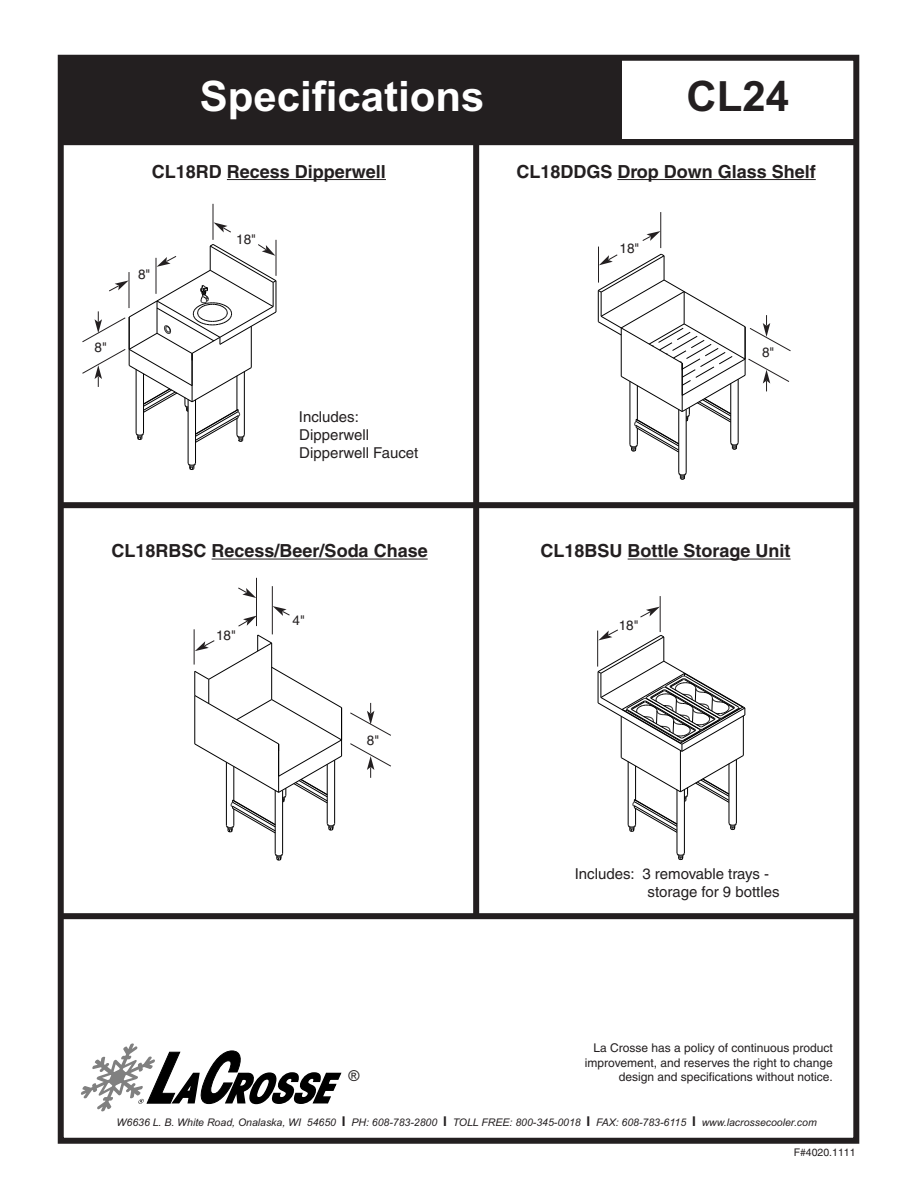
<style>
.page{position:relative;width:918px;height:1188px;background:#fff}
.page>*{position:absolute;margin:0;border:0;box-sizing:border-box;transform-origin:0 0}
.t1{font:700 42px "Arial";color:#fff}
.t2{font:700 42px "Arial";color:#231f20}
.t3{font:700 18px "Helvetica";color:#231f20}
.t4{font:15px/18px "Helvetica";color:#231f20}
.t5{font:15px "Arial";color:#231f20}
.t6{font:13.5px "Helvetica";color:#231f20}
.t7{font:12px/14.4px "Helvetica";color:#231f20;text-align:right}
.t8{font:italic 10.5px "Arial";color:#231f20}
.t9{font:10.5px "Helvetica";color:#231f20}
.s1{font-weight:700;font-style:normal;font-size:13.5px}
</style>
<div class="page">
<div style="left:58px;top:55px;width:801px;height:1089px;border:6px solid #231f20"></div>
<svg style="left:81px;top:1043px;width:261px;height:68px"></svg>
<div style="left:59px;top:502px;width:799px;height:6px;background:#231f20"></div>
<div style="left:60px;top:913px;width:799px;height:6px;background:#231f20"></div>
<div style="left:473px;top:56px;width:6px;height:862px;background:#231f20"></div>
<hr style="left:212px;top:559px;width:216px;height:1px;background:#231f20">
<hr style="left:628px;top:559px;width:163px;height:1px;background:#231f20">
<hr style="left:617px;top:179px;width:199px;height:1px;background:#231f20">
<hr style="left:679px;top:410px;width:1px;height:63px;background:#000">
<hr style="left:686px;top:410px;width:1px;height:63px;background:#000">
<svg style="left:679px;top:473px;width:8px;height:7px"></svg>
<hr style="left:598px;top:247px;width:1px;height:36px;background:#231f20">
<hr style="left:660px;top:212px;width:1px;height:36px;background:#231f20">
<svg style="left:642px;top:231px;width:19px;height:10px"></svg>
<svg style="left:598px;top:254px;width:193px;height:199px"></svg>
<hr style="left:684px;top:790px;width:1px;height:63px;background:#000">
<hr style="left:677px;top:790px;width:1px;height:63px;background:#000">
<svg style="left:677px;top:853px;width:8px;height:7px"></svg>
<svg style="left:640px;top:607px;width:20px;height:10px"></svg>
<svg style="left:597px;top:630px;width:149px;height:203px"></svg>
<hr style="left:282px;top:790px;width:1px;height:64px;background:#000">
<hr style="left:275px;top:790px;width:1px;height:64px;background:#000">
<svg style="left:275px;top:854px;width:8px;height:7px"></svg>
<hr style="left:194px;top:629px;width:1px;height:36px;background:#231f20">
<svg style="left:238px;top:616px;width:18px;height:10px"></svg>
<svg style="left:238px;top:588px;width:18px;height:10px"></svg>
<svg style="left:273px;top:606px;width:17px;height:10px"></svg>
<svg style="left:194px;top:634px;width:148px;height:200px"></svg>
<svg style="left:350px;top:743px;width:41px;height:35px"></svg>
<svg style="left:350px;top:703px;width:41px;height:33px"></svg>
<hr style="left:256px;top:578px;width:1px;height:48px;background:#231f20">
<hr style="left:272px;top:586px;width:1px;height:48px;background:#231f20">
<hr style="left:660px;top:596px;width:1px;height:36px;background:#231f20">
<hr style="left:227px;top:179px;width:159px;height:1px;background:#231f20">
<hr style="left:188px;top:400px;width:1px;height:63px;background:#000">
<hr style="left:195px;top:400px;width:1px;height:63px;background:#000">
<svg style="left:188px;top:463px;width:8px;height:7px"></svg>
<hr style="left:276px;top:240px;width:1px;height:36px;background:#231f20">
<hr style="left:213px;top:204px;width:1px;height:36px;background:#231f20">
<svg style="left:214px;top:222px;width:17px;height:10px"></svg>
<svg style="left:82px;top:244px;width:195px;height:199px"></svg>
<div style="left:59px;top:139px;width:798px;height:6px;background:#231f20"></div>
<div style="left:62px;top:57px;width:560px;height:85px;background:#231f20"></div>
<p class="t6" style="left:95px;top:342px;width:14px">8"</p>
<h1 class="t1" style="left:200px;top:72px;width:286px">Specifications</h1>
<h2 class="t3" style="left:152px;top:165px;width:236px">CL18RD Recess Dipperwell</h2>
<p class="t6" style="left:138px;top:269px;width:14px">8"</p>
<p class="t6" style="left:236px;top:234px;width:21px">18"</p>
<p class="t4" style="left:299px;top:409px;width:121px">Includes:<br>Dipperwell<br>Dipperwell Faucet</p>
<h1 class="t2" style="left:686px;top:72px;width:104px">CL24</h1>
<h2 class="t3" style="left:516px;top:165px;width:301px">CL18DDGS Drop Down Glass Shelf</h2>
<p class="t6" style="left:620px;top:243px;width:21px">18"</p>
<p class="t6" style="left:762px;top:348px;width:14px">8"</p>
<h2 class="t3" style="left:112px;top:544px;width:318px">CL18RBSC Recess/Beer/Soda Chase</h2>
<h2 class="t3" style="left:541px;top:544px;width:252px">CL18BSU Bottle Storage Unit</h2>
<p class="t6" style="left:216px;top:630px;width:21px">18"</p>
<p class="t6" style="left:293px;top:615px;width:14px">4"</p>
<p class="t6" style="left:367px;top:735px;width:14px">8"</p>
<p class="t6" style="left:619px;top:620px;width:21px">18"</p>
<p class="t4" style="left:648px;top:866px;width:133px;text-indent:-73px">Includes: 3 removable trays - storage for 9 bottles</p>
<p class="t7" style="left:585px;top:1042px;width:249px">La Crosse has a policy of continuous product improvement, and reserves the right to change</p>
<p class="t5" style="left:348px;top:1067px;width:13px">®</p>
<p class="t7" style="left:619px;top:1071px;width:215px">design and specifications without notice.</p>
<p class="t8" style="left:117px;top:1116px;width:702px">W6636 L. B. White Road, Onalaska, WI 54650 <span class="s1">I</span> PH: 608-783-2800 <span class="s1">I</span> TOLL FREE: 800-345-0018 <span class="s1">I</span> FAX: 608-783-6115 <span class="s1">I</span> www.lacrossecooler.com</p>
<p class="t9" style="left:794px;top:1149px;width:63px">F#4020.1111</p>
</div>
